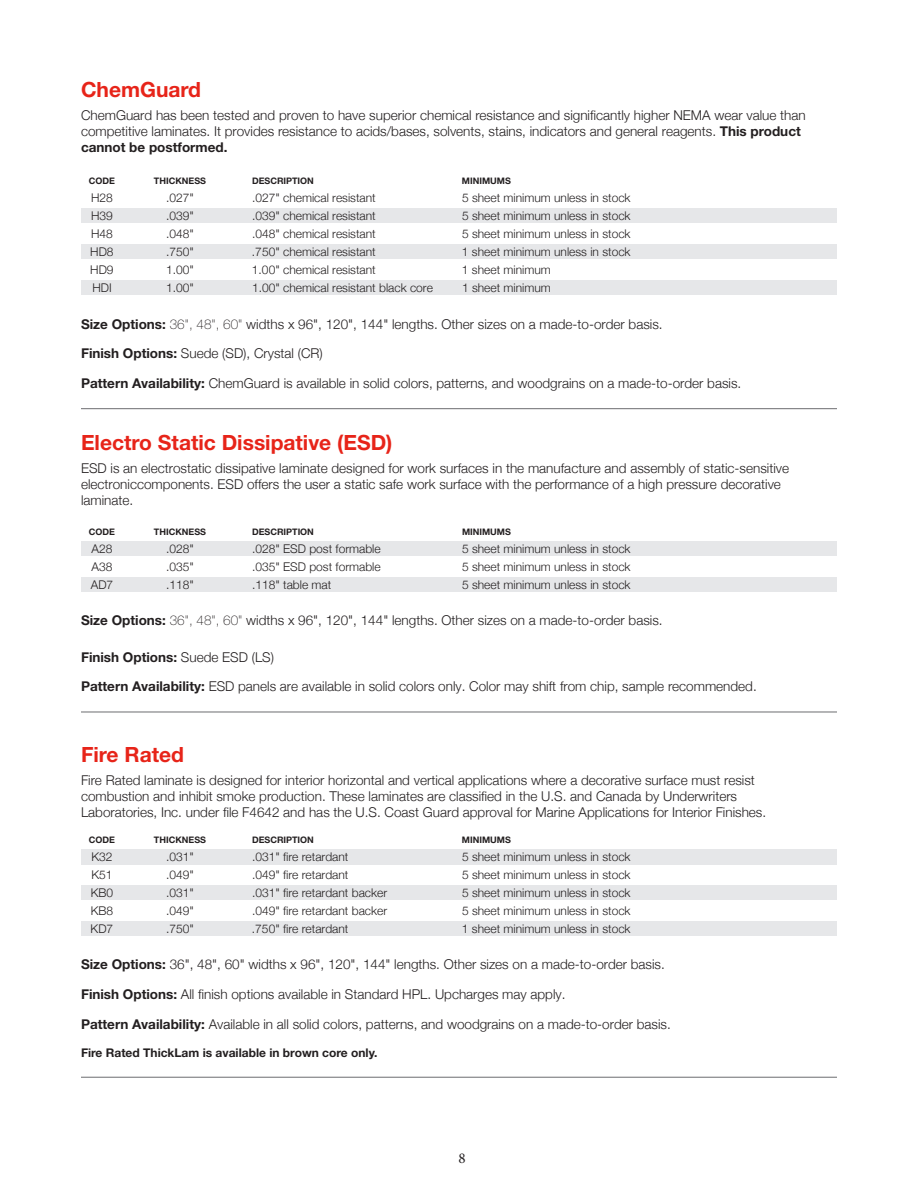
<style>
.page{position:relative;width:918px;height:1188px;background:#fff}
.page>*{position:absolute;margin:0;border:0;box-sizing:border-box;transform-origin:0 0}
.t1{font:700 21px "Helvetica Neue LT Std";color:#e72419}
.t2{font:15px "Minion Pro";color:#231f20}
.t3{font:300 13.5px/16.2px "Helvetica Neue";color:#231f20}
.t4{font:700 13.5px "Helvetica Neue LT Std";color:#231f20}
.t5{font:300 12px "Helvetica Neue";color:#231f20}
.t6{font:700 12px "Helvetica Neue LT Std";color:#231f20}
.t7{font:700 9px "Helvetica Neue LT Std";color:#231f20}
.s1{font-family:"Helvetica Neue LT Std";font-weight:700}
.s2{font-family:"Helvetica Neue LT Std";font-weight:100}
.s3{font-family:"Helvetica Neue";font-weight:300}
</style>
<div class="page">
<div style="left:81px;top:209px;width:756px;height:14px;background:#e6e7e9"></div>
<div style="left:81px;top:245px;width:756px;height:14px;background:#e6e7e9"></div>
<div style="left:81px;top:281px;width:756px;height:14px;background:#e6e7e9"></div>
<hr style="left:81px;top:408px;width:756px;height:1px;background:#6c6d70">
<div style="left:81px;top:541px;width:756px;height:14px;background:#e6e7e9"></div>
<div style="left:81px;top:577px;width:756px;height:14px;background:#e6e7e9"></div>
<hr style="left:81px;top:712px;width:756px;height:1px;background:#6c6d70">
<div style="left:81px;top:849px;width:756px;height:16px;background:#e6e7e9"></div>
<div style="left:81px;top:885px;width:756px;height:14px;background:#e6e7e9"></div>
<div style="left:81px;top:921px;width:756px;height:14px;background:#e6e7e9"></div>
<hr style="left:81px;top:1077px;width:756px;height:1px;background:#6c6d70">
<p class="t1" style="left:81px;top:76px;width:122px">ChemGuard</p>
<p class="t3" style="left:81px;top:106px;width:726px">ChemGuard has been tested and proven to have superior chemical resistance and significantly higher NEMA wear value than competitive laminates. It provides resistance to acids/bases, solvents, stains, indicators and general reagents. <span class="s1">This product cannot be postformed.</span></p>
<p class="t7" style="left:89px;top:175px;width:28px">CODE</p>
<p class="t7" style="left:154px;top:175px;width:54px">THICKNESS</p>
<p class="t7" style="left:252px;top:175px;width:63px">DESCRIPTION</p>
<p class="t7" style="left:462px;top:175px;width:50px">MINIMUMS</p>
<p class="t5" style="left:91px;top:191px;width:51px">H28 .</p>
<p class="t5" style="left:169px;top:191px;width:56px">027" .</p>
<p class="t5" style="left:255px;top:191px;width:122px">027" chemical resistant</p>
<p class="t5" style="left:462px;top:191px;width:170px">5 sheet minimum unless in stock</p>
<p class="t5" style="left:91px;top:209px;width:51px">H39 .</p>
<p class="t5" style="left:169px;top:209px;width:56px">039" .</p>
<p class="t5" style="left:255px;top:209px;width:122px">039" chemical resistant</p>
<p class="t5" style="left:462px;top:209px;width:170px">5 sheet minimum unless in stock</p>
<p class="t5" style="left:91px;top:227px;width:51px">H48 .</p>
<p class="t5" style="left:169px;top:227px;width:56px">048" .</p>
<p class="t5" style="left:255px;top:227px;width:122px">048" chemical resistant</p>
<p class="t5" style="left:462px;top:227px;width:170px">5 sheet minimum unless in stock</p>
<p class="t5" style="left:90px;top:245px;width:52px">HD8 .</p>
<p class="t5" style="left:169px;top:245px;width:56px">750" .</p>
<p class="t5" style="left:255px;top:245px;width:122px">750" chemical resistant</p>
<p class="t5" style="left:462px;top:245px;width:170px">1 sheet minimum unless in stock</p>
<p class="t5" style="left:90px;top:263px;width:25px">HD9</p>
<p class="t5" style="left:166px;top:263px;width:29px">1.00"</p>
<p class="t5" style="left:252px;top:263px;width:125px">1. 00" chemical resistant</p>
<p class="t5" style="left:462px;top:263px;width:90px">1 sheet minimum</p>
<p class="t5" style="left:92px;top:281px;width:21px">HDI</p>
<p class="t5" style="left:166px;top:281px;width:29px">1.00"</p>
<p class="t5" style="left:252px;top:281px;width:182px">1. 00" chemical resistant black core</p>
<p class="t5" style="left:462px;top:281px;width:90px">1 sheet minimum</p>
<p class="t3" style="left:81px;top:315px;width:581px"><span class="s1">Size Options:</span> <span class="s2">36", 48", 60"</span> widths x 96", 120", 144" lengths. Other sizes on a made-to-order basis.</p>
<p class="t3" style="left:81px;top:345px;width:243px"><span class="s1">Finish Options:</span> Suede (SD), Crystal (CR)</p>
<p class="t3" style="left:81px;top:375px;width:659px"><span class="s1">Pattern Availability:</span> ChemGuard is available in solid colors, patterns, and woodgrains on a made-to-order basis.</p>
<p class="t1" style="left:81px;top:429px;width:313px">Electro Static Dissipative (ESD)</p>
<p class="t3" style="left:81px;top:459px;width:710px">ESD is an electrostatic dissipative laminate designed for work surfaces in the manufacture and assembly of static-sensitive electroniccomponents. ESD offers the user a static safe work surface with the performance of a high pressure decorative laminate.</p>
<p class="t7" style="left:89px;top:526px;width:28px">CODE</p>
<p class="t7" style="left:154px;top:526px;width:54px">THICKNESS</p>
<p class="t7" style="left:252px;top:526px;width:63px">DESCRIPTION</p>
<p class="t7" style="left:462px;top:526px;width:50px">MINIMUMS</p>
<p class="t5" style="left:92px;top:541px;width:50px">A28 .</p>
<p class="t5" style="left:169px;top:541px;width:56px">028" .</p>
<p class="t5" style="left:255px;top:541px;width:127px">028" ESD post formable</p>
<p class="t5" style="left:462px;top:541px;width:170px">5 sheet minimum unless in stock</p>
<p class="t5" style="left:92px;top:559px;width:50px">A38 .</p>
<p class="t5" style="left:169px;top:559px;width:56px">035" .</p>
<p class="t5" style="left:255px;top:559px;width:127px">035" ESD post formable</p>
<p class="t5" style="left:462px;top:559px;width:170px">5 sheet minimum unless in stock</p>
<p class="t5" style="left:91px;top:577px;width:51px">AD7 .</p>
<p class="t5" style="left:169px;top:577px;width:56px">118" .</p>
<p class="t5" style="left:255px;top:577px;width:78px">118" table mat</p>
<p class="t5" style="left:462px;top:577px;width:170px">5 sheet minimum unless in stock</p>
<p class="t3" style="left:81px;top:612px;width:581px"><span class="s1">Size Options:</span> <span class="s2">36", 48", 60"</span> widths x 96", 120", 144" lengths. Other sizes on a made-to-order basis.</p>
<p class="t4" style="left:81px;top:649px;width:195px">Finish Options: <span class="s3">Suede ESD (LS)</span></p>
<p class="t3" style="left:81px;top:678px;width:675px"><span class="s1">Pattern Availability:</span> ESD panels are available in solid colors only. Color may shift from chip, sample recommended.</p>
<p class="t1" style="left:81px;top:742px;width:105px">Fire Rated</p>
<p class="t3" style="left:81px;top:772px;width:687px">Fire Rated laminate is designed for interior horizontal and vertical applications where a decorative surface must resist combustion and inhibit smoke production. These laminates are classified in the U.S. and Canada by Underwriters<br>Laboratories, Inc. under file F4642 and has the U.S. Coast Guard approval for Marine Applications for Interior Finishes.</p>
<p class="t7" style="left:89px;top:834px;width:28px">CODE</p>
<p class="t7" style="left:154px;top:834px;width:54px">THICKNESS</p>
<p class="t7" style="left:252px;top:834px;width:63px">DESCRIPTION</p>
<p class="t7" style="left:462px;top:834px;width:50px">MINIMUMS</p>
<p class="t5" style="left:91px;top:849px;width:23px">K32</p>
<p class="t5" style="left:166px;top:849px;width:29px">.031"</p>
<p class="t5" style="left:252px;top:849px;width:98px">.031" fire retardant</p>
<p class="t5" style="left:462px;top:849px;width:170px">5 sheet minimum unless in stock</p>
<p class="t5" style="left:91px;top:867px;width:23px">K51</p>
<p class="t5" style="left:166px;top:867px;width:29px">.049"</p>
<p class="t5" style="left:252px;top:867px;width:98px">.049" fire retardant</p>
<p class="t5" style="left:462px;top:867px;width:170px">5 sheet minimum unless in stock</p>
<p class="t5" style="left:91px;top:885px;width:24px">KB0</p>
<p class="t5" style="left:166px;top:885px;width:29px">.031"</p>
<p class="t5" style="left:252px;top:885px;width:137px">.031" fire retardant backer</p>
<p class="t5" style="left:462px;top:885px;width:170px">5 sheet minimum unless in stock</p>
<p class="t5" style="left:91px;top:903px;width:24px">KB8</p>
<p class="t5" style="left:166px;top:903px;width:29px">.049"</p>
<p class="t5" style="left:252px;top:903px;width:137px">.049" fire retardant backer</p>
<p class="t5" style="left:462px;top:903px;width:170px">5 sheet minimum unless in stock</p>
<p class="t5" style="left:91px;top:921px;width:24px">KD7</p>
<p class="t5" style="left:166px;top:921px;width:29px">.750"</p>
<p class="t5" style="left:252px;top:921px;width:98px">.750" fire retardant</p>
<p class="t5" style="left:462px;top:921px;width:170px">1 sheet minimum unless in stock</p>
<p class="t3" style="left:81px;top:956px;width:583px"><span class="s1">Size Options:</span> 36", 48", 60" widths x 96", 120", 144" lengths. Other sizes on a made-to-order basis.</p>
<p class="t3" style="left:81px;top:986px;width:486px"><span class="s1">Finish Options:</span> All finish options available in Standard HPL. Upcharges may apply.</p>
<p class="t3" style="left:81px;top:1016px;width:589px"><span class="s1">Pattern Availability:</span> Available in all solid colors, patterns, and woodgrains on a made-to-order basis.</p>
<p class="t6" style="left:81px;top:1045px;width:298px">Fire Rated ThickLam is available in brown core only.</p>
<p class="t2" style="left:459px;top:1148px;width:9px">8</p>
</div>
